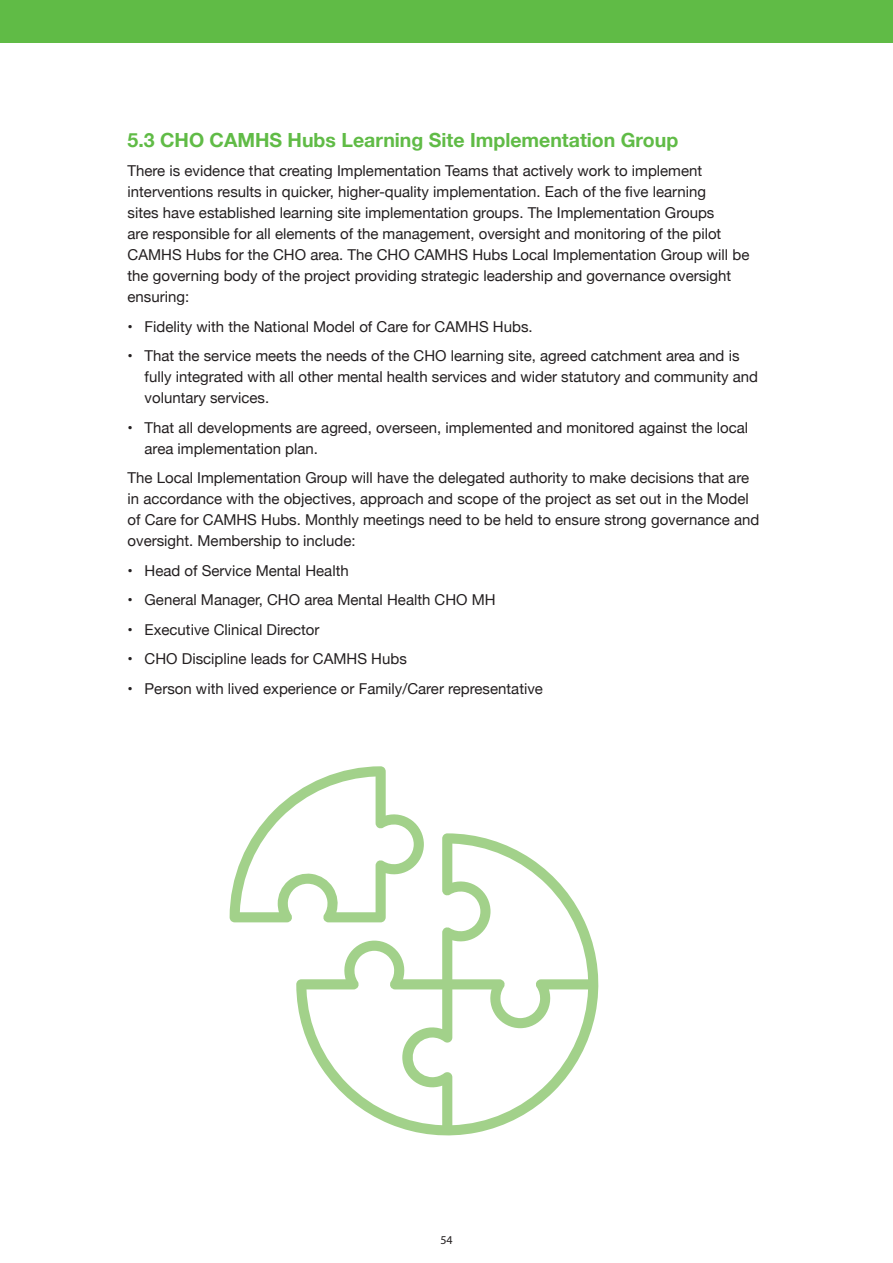
<style>
.page{position:relative;width:893px;height:1263px;background:#fff}
.page>*{position:absolute;margin:0;border:0;box-sizing:border-box;transform-origin:0 0}
.Head_3{font:700 19.5px "Helvetica Neue";color:#60bb46}
.Body_Text{font:15px/21px "Helvetica Neue";color:#231f20}
.bullets{font:15px/21px "Helvetica Neue";color:#231f20}
.t1{font:12px "Myriad Pro";color:#231f20}
</style>
<div class="page">
<div style="left:0;top:0;width:893px;height:43px;background:#60bb46"></div>
<svg style="left:230px;top:766px;width:369px;height:370px"></svg>
<p class="Head_3" style="left:128px;top:124px;width:552px">5.3 CHO CAMHS Hubs Learning Site Implementation Group</p>
<p class="Body_Text" style="left:128px;top:161px;width:623px">There is evidence that creating Implementation Teams that actively work to implement interventions results in quicker, higher-quality implementation. Each of the five learning<br>sites have established learning site implementation groups. The Implementation Groups<br>are responsible for all elements of the management, oversight and monitoring of the pilot CAMHS Hubs for the CHO area. The CHO CAMHS Hubs Local Implementation Group will be the governing body of the project providing strategic leadership and governance oversight ensuring:</p>
<p class="bullets" style="left:128px;top:317px;width:407px">• Fidelity with the National Model of Care for CAMHS Hubs.</p>
<p class="bullets" style="left:145px;top:346px;width:615px;text-indent:-17px">• That the service meets the needs of the CHO learning site, agreed catchment area and is fully integrated with all other mental health services and wider statutory and community and voluntary services.</p>
<p class="bullets" style="left:145px;top:418px;width:605px;text-indent:-17px">• That all developments are agreed, overseen, implemented and monitored against the local area implementation plan.</p>
<p class="Body_Text" style="left:128px;top:468px;width:633px">The Local Implementation Group will have the delegated authority to make decisions that are in accordance with the objectives, approach and scope of the project as set out in the Model of Care for CAMHS Hubs. Monthly meetings need to be held to ensure strong governance and oversight. Membership to include:</p>
<p class="bullets" style="left:128px;top:561px;width:223px">• Head of Service Mental Health</p>
<p class="bullets" style="left:128px;top:590px;width:370px">• General Manager, CHO area Mental Health CHO MH</p>
<p class="bullets" style="left:128px;top:620px;width:193px">• Executive Clinical Director</p>
<p class="bullets" style="left:128px;top:649px;width:281px">• CHO Discipline leads for CAMHS Hubs</p>
<p class="bullets" style="left:128px;top:679px;width:417px">• Person with lived experience or Family/Carer representative</p>
<p class="t1" style="left:440px;top:1232px;width:14px">54</p>
</div>
